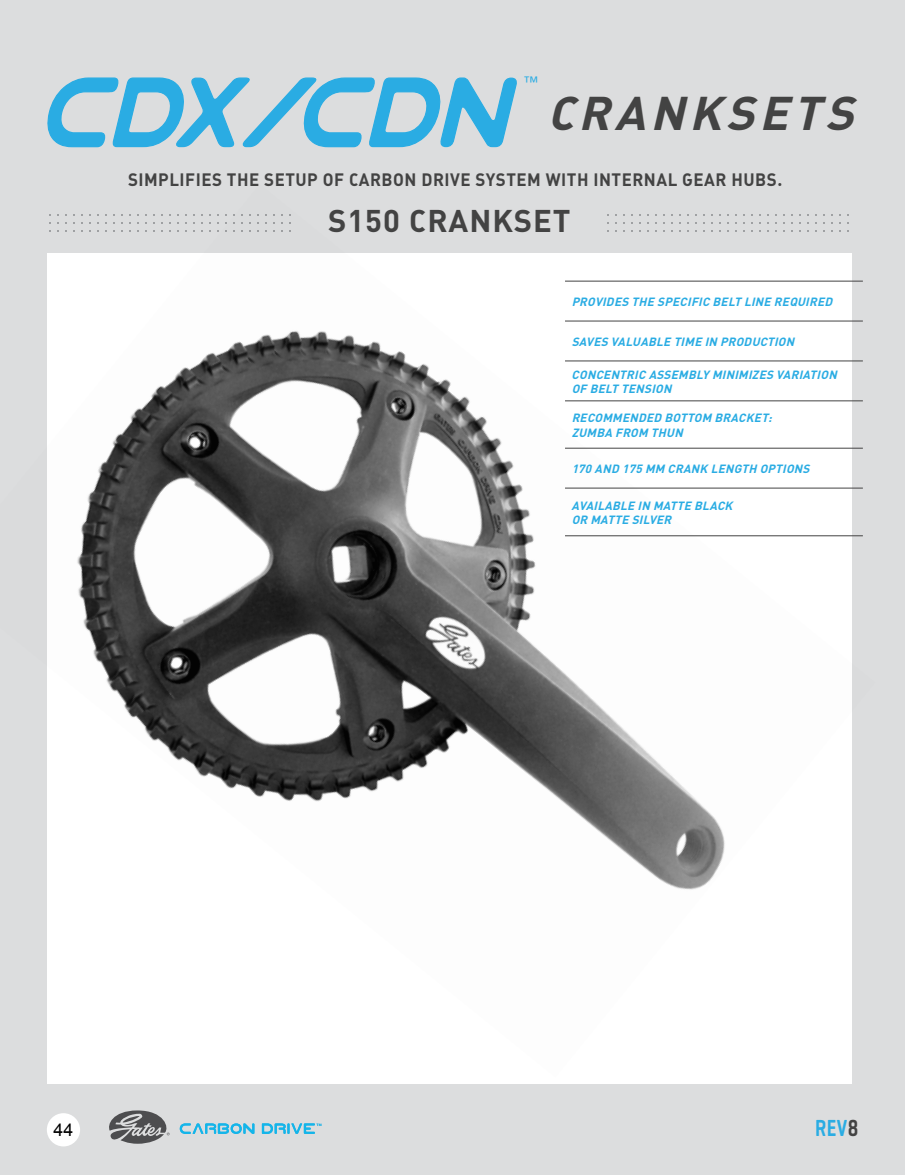
<style>
.page{position:relative;width:905px;height:1175px;background:#fff}
.page>*{position:absolute;margin:0;border:0;box-sizing:border-box;transform-origin:0 0}
.t1{font:italic 46.65px "DIN Bold Alternate";color:#434343}
.t2{font:31.05px "DIN Bold Alternate";letter-spacing:.03em;color:#434343}
.t3{font:600 23.7px "Geogrotesque";color:#2aace3;scale:.8 1}
.t4{font:17.7px "DIN Bold Alternate";letter-spacing:.03em;color:#434343;scale:.95 1}
.t5{font:17.7px "Arial";color:#000}
.t6{font:14.85px "Helvetica Neue LT Std";color:#2aace3}
.t7{font:italic 700 11.85px/14.2px "DIN";color:#2aace3}
.s1{font-family:"Planet NS Italic";font-style:normal;font-size:100.65px;color:#2aace3}
.s2{font-family:"DIN";font-weight:700}
.s3{color:#434343}
</style>
<div class="page">
<div style="left:0;top:0;width:904px;height:1174px;background:#dcddde"></div>
<div style="left:47px;top:1113px;width:33px;height:33px;background:#fff;border-radius:50%"></div>
<svg style="left:109px;top:1110px;width:61px;height:33px"></svg>
<svg style="left:180px;top:1123px;width:74px;height:10px"></svg>
<svg style="left:262px;top:1123px;width:59px;height:10px"></svg>
<img style="left:47px;top:214px;width:816px;height:863px">
<hr style="left:565px;top:281px;width:297px;height:1px;background:#434343">
<hr style="left:565px;top:400px;width:297px;height:1px;background:#434343">
<hr style="left:565px;top:448px;width:297px;height:1px;background:#434343">
<hr style="left:565px;top:488px;width:297px;height:1px;background:#434343">
<hr style="left:565px;top:535px;width:297px;height:1px;background:#434343">
<hr style="left:565px;top:321px;width:297px;height:1px;background:#434343">
<hr style="left:565px;top:360px;width:297px;height:1px;background:#434343">
<svg style="left:47px;top:77px;width:470px;height:71px"></svg>
<p class="t6" style="left:523px;top:73px;width:16px">™</p>
<h1 class="t1" style="left:41px;top:82px;width:827px"><span class="s1">CDX/CDN</span> CRANKSETS</h1>
<h3 class="t4" style="left:128px;top:168px;width:690px">SIMPLIFIES THE SETUP OF CARBON DRIVE SYSTEM WITH INTERNAL GEAR HUBS.</h3>
<h2 class="t2" style="left:328px;top:201px;width:244px">S<span class="s2">150</span> CRANKSET</h2>
<h3 class="t5" style="left:54px;top:1118px;width:21px">44</h3>
<p class="t7" style="left:571px;top:294px;width:265px">PROVIDES THE SPECIFIC BELT LINE REQUIRED</p>
<p class="t7" style="left:571px;top:334px;width:227px">SAVES VALUABLE TIME IN PRODUCTION</p>
<p class="t7" style="left:571px;top:367px;width:270px">CONCENTRIC ASSEMBLY MINIMIZES VARIATION<br>OF BELT TENSION</p>
<p class="t7" style="left:571px;top:410px;width:205px">RECOMMENDED BOTTOM BRACKET:<br>ZUMBA FROM THUN</p>
<p class="t7" style="left:571px;top:461px;width:243px">170 AND 175 MM CRANK LENGTH OPTIONS</p>
<p class="t7" style="left:571px;top:499px;width:166px;line-height:13.4px">AVAILABLE IN MATTE BLACK<br>OR MATTE SILVER</p>
<h3 class="t3" style="left:815px;top:1113px;width:56px">REV<span class="s3">8</span></h3>
</div>
